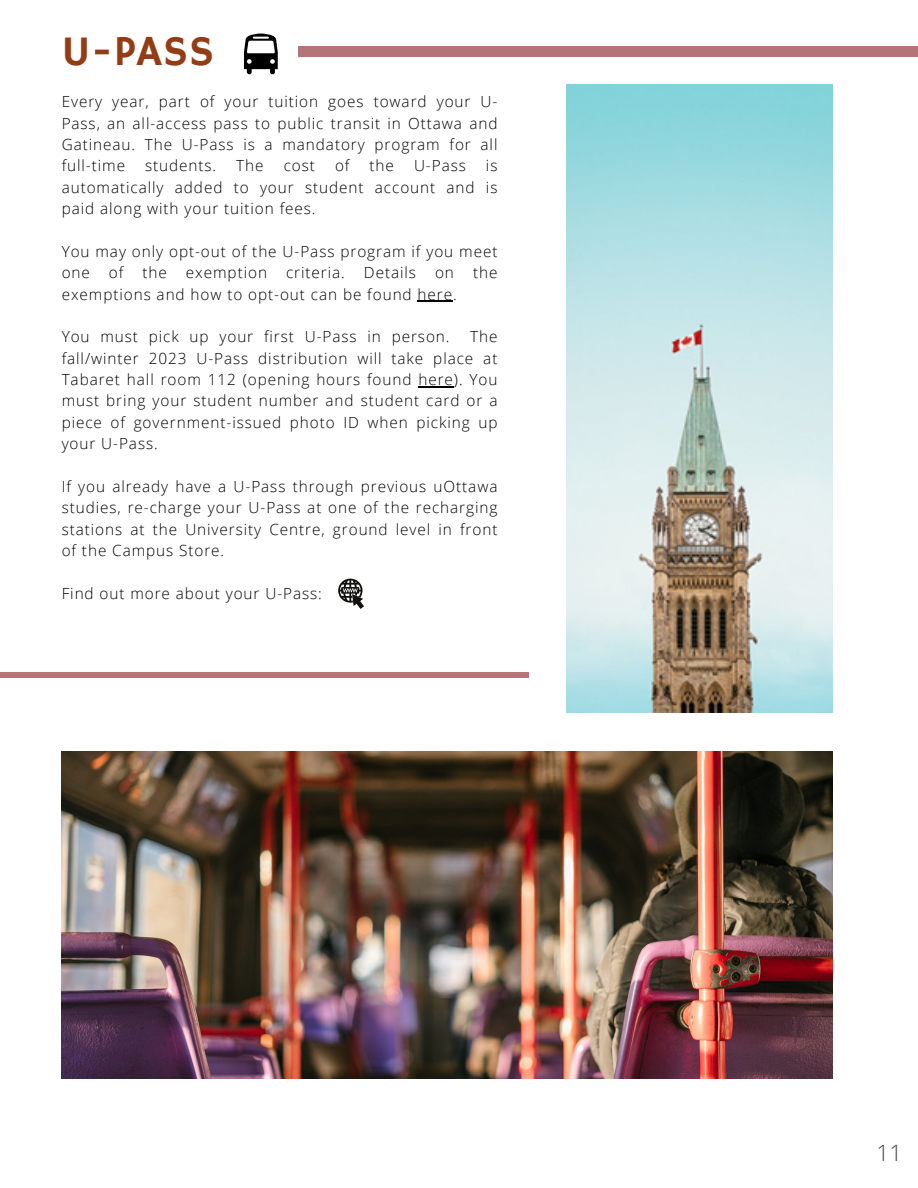
<style>
.page{position:relative;width:918px;height:1188px;background:#fff}
.page>*{position:absolute;margin:0;border:0;box-sizing:border-box;transform-origin:0 0}
.t1{font:42.75px "Hammersmith One";color:#923d14}
.t2{font:300 22.5px "Open Sans";color:#464544}
.t3{font:300 15.3px/21.3px "Open Sans";letter-spacing:.06em;color:#000;text-align:justify}
</style>
<div class="page">
<img style="left:62px;top:752px;width:770px;height:326px">
<img style="left:567px;top:84px;width:265px;height:628px">
<hr style="left:418px;top:301px;width:35px;height:1px;background:#000">
<hr style="left:418px;top:386px;width:36px;height:1px;background:#000">
<svg style="left:338px;top:579px;width:26px;height:30px"></svg>
<div style="left:298px;top:46px;width:620px;height:10px;background:#b57478"></div>
<div style="left:0;top:672px;width:529px;height:6px;background:#b57478"></div>
<svg style="left:244px;top:33px;width:34px;height:42px"></svg>
<p class="t1" style="left:62px;top:27px;width:154px">U-PASS</p>
<p class="t3" style="left:62px;top:91px;width:437px">Every year, part of your tuition goes toward your U-Pass, an all-access pass to public transit in Ottawa and Gatineau. The U-Pass is a mandatory program for all full-time</p>
<p class="t3" style="left:145px;top:155px;width:73px">students.</p>
<p class="t3" style="left:236px;top:155px;width:29px">The</p>
<p class="t3" style="left:284px;top:155px;width:33px">cost</p>
<p class="t3" style="left:335px;top:155px;width:16px">of</p>
<p class="t3" style="left:370px;top:155px;width:26px">the</p>
<p class="t3" style="left:414px;top:155px;width:53px">U-Pass</p>
<p class="t3" style="left:62px;top:155px;width:437px;text-indent:424px">is automatically added to your student account and is paid along with your tuition fees.</p>
<p class="t3" style="left:62px;top:240px;width:437px">You may only opt-out of the U-Pass program if you meet one of the exemption criteria. Details on the exemptions and how to opt-out can be found here.</p>
<p class="t3" style="left:62px;top:326px;width:389px">You must pick up your first U-Pass in person.</p>
<p class="t3" style="left:62px;top:326px;width:437px;text-indent:408px">The fall/winter 2023 U-Pass distribution will take place at Tabaret hall room 112 (opening hours found here). You must bring your student number and student card or a piece of government-issued photo ID when picking up your U-Pass.</p>
<p class="t3" style="left:62px;top:475px;width:437px">If you already have a U-Pass through previous uOttawa studies, re-charge your U-Pass at one of the recharging stations at the University Centre, ground level in front of the Campus Store.</p>
<p class="t3" style="left:62px;top:582px;width:262px">Find out more about your U-Pass:</p>
<p class="t2" style="left:877px;top:1137px;width:27px">11</p>
</div>
